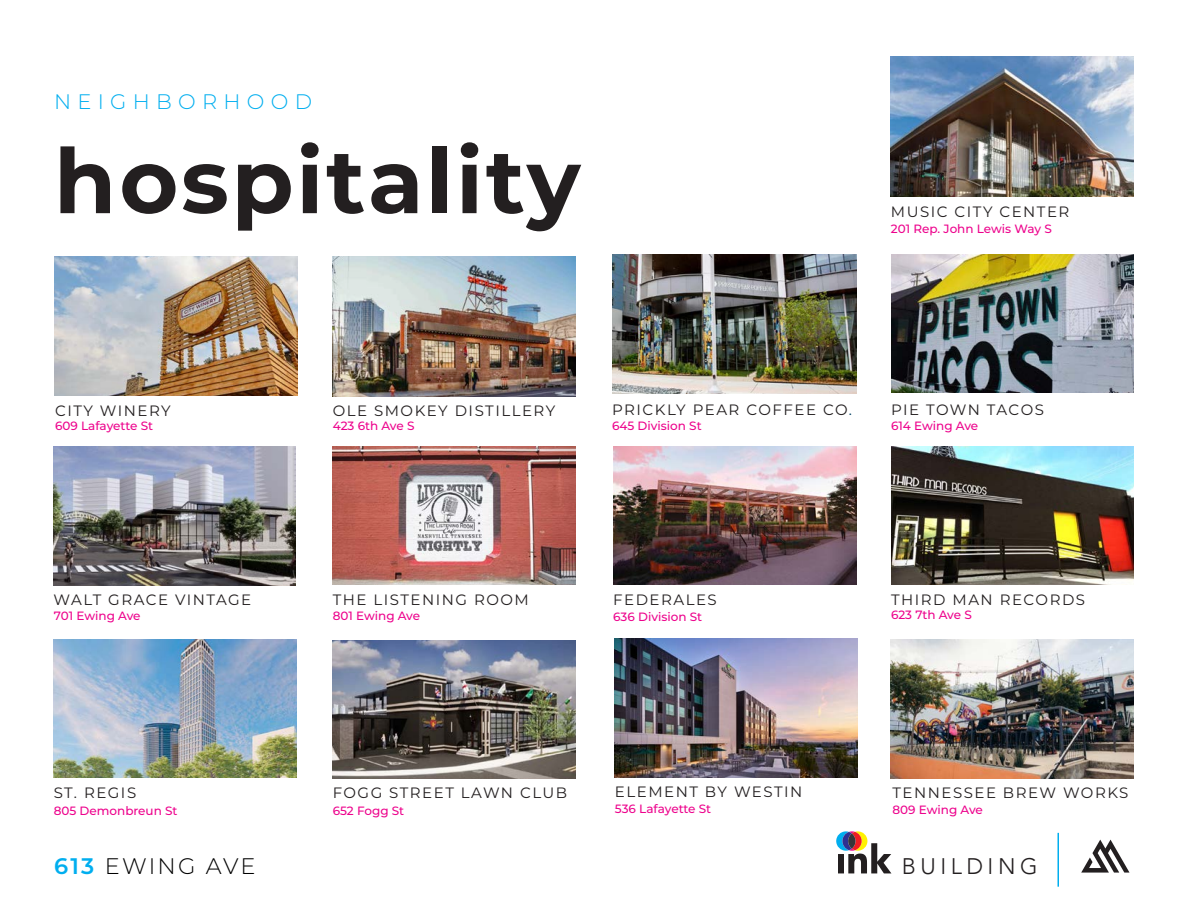
<style>
.page{position:relative;width:1188px;height:918px;background:#fff}
.page>*{position:absolute;margin:0;border:0;box-sizing:border-box;transform-origin:0 0}
.t1{font:700 90px "Montserrat";letter-spacing:.03em;color:#231f20}
.t2{font:300 22.5px "Montserrat";letter-spacing:.09em;color:#000}
.t3{font:300 22.5px "Avenir";letter-spacing:.2em;color:#231f20}
.t4{font:300 21px "Montserrat";letter-spacing:.3em;color:#00aeef}
.t5{font:15px "Montserrat";letter-spacing:.1em;color:#231f20}
.t6{font:500 12px "Montserrat";color:#ed028c}
.s1{color:#004163}
.s2{font-weight:600;color:#00aeef}
</style>
<div class="page">
<img style="left:613px;top:446px;width:243px;height:139px">
<svg style="left:1081px;top:840px;width:48px;height:33px"></svg>
<hr style="left:1058px;top:833px;width:1px;height:54px;background:#00aeef">
<svg style="left:836px;top:831px;width:55px;height:42px"></svg>
<svg style="left:848px;top:833px;width:8px;height:16px"></svg>
<img style="left:54px;top:256px;width:243px;height:139px">
<img style="left:333px;top:256px;width:243px;height:140px">
<img style="left:891px;top:57px;width:243px;height:139px">
<img style="left:891px;top:254px;width:243px;height:139px">
<img style="left:891px;top:639px;width:243px;height:139px">
<img style="left:891px;top:447px;width:243px;height:138px">
<img style="left:333px;top:447px;width:243px;height:137px">
<img style="left:53px;top:639px;width:243px;height:139px">
<img style="left:333px;top:641px;width:243px;height:137px">
<img style="left:615px;top:639px;width:243px;height:139px">
<img style="left:612px;top:254px;width:244px;height:140px">
<img style="left:54px;top:447px;width:241px;height:139px">
<p class="t4" style="left:54px;top:87px;width:260px">NEIGHBORHOOD</p>
<p class="t1" style="left:54px;top:116px;width:528px">hospitality</p>
<p class="t5" style="left:891px;top:202px;width:180px">MUSIC CITY CENTER</p>
<p class="t6" style="left:891px;top:220px;width:162px">201 Rep. John Lewis Way S</p>
<p class="t5" style="left:55px;top:401px;width:117px">CITY WINERY</p>
<p class="t5" style="left:333px;top:401px;width:224px">OLE SMOKEY DISTILLERY</p>
<p class="t5" style="left:612px;top:399px;width:241px">PRICKLY PEAR COFFEE CO<span class="s1">.</span></p>
<p class="t5" style="left:891px;top:399px;width:154px">PIE TOWN TACOS</p>
<p class="t6" style="left:55px;top:418px;width:99px">609 Lafayette St</p>
<p class="t6" style="left:333px;top:418px;width:83px">423 6th Ave S</p>
<p class="t6" style="left:612px;top:417px;width:91px">645 Division St</p>
<p class="t6" style="left:891px;top:418px;width:89px">614 Ewing Ave</p>
<p class="t5" style="left:53px;top:589px;width:199px">WALT GRACE VINTAGE</p>
<p class="t5" style="left:333px;top:589px;width:198px">THE LISTENING ROOM</p>
<p class="t5" style="left:613px;top:589px;width:105px">FEDERALES</p>
<p class="t5" style="left:891px;top:589px;width:196px">THIRD MAN RECORDS</p>
<p class="t6" style="left:54px;top:608px;width:88px">701 Ewing Ave</p>
<p class="t6" style="left:333px;top:608px;width:89px">801 Ewing Ave</p>
<p class="t6" style="left:613px;top:608px;width:91px">636 Division St</p>
<p class="t6" style="left:891px;top:606px;width:82px">623 7th Ave S</p>
<p class="t5" style="left:54px;top:782px;width:84px">ST. REGIS</p>
<p class="t6" style="left:54px;top:802px;width:125px">805 Demonbreun St</p>
<p class="t5" style="left:333px;top:782px;width:236px">FOGG STREET LAWN CLUB</p>
<p class="t5" style="left:615px;top:782px;width:189px">ELEMENT BY WESTIN</p>
<p class="t6" style="left:333px;top:802px;width:73px">652 Fogg St</p>
<p class="t6" style="left:615px;top:801px;width:98px">536 Lafayette St</p>
<p class="t5" style="left:892px;top:782px;width:238px">TENNESSEE BREW WORKS</p>
<p class="t6" style="left:892px;top:801px;width:92px">809 Ewing Ave</p>
<p class="t2" style="left:54px;top:851px;width:203px"><span class="s2">613</span> EWING AVE</p>
<p class="t3" style="left:902px;top:853px;width:137px">BUILDING</p>
</div>
